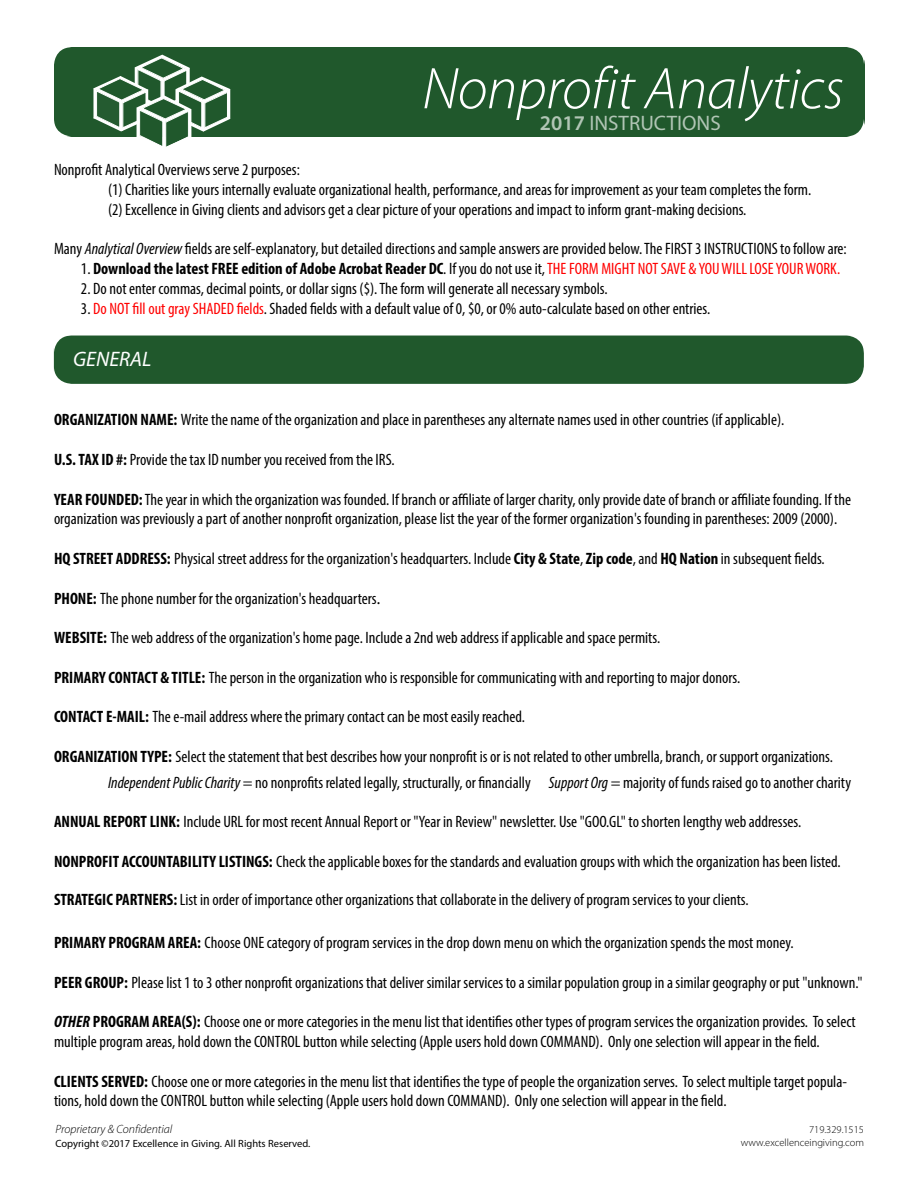
<style>
.page{position:relative;width:918px;height:1188px;background:#fff}
.page>*{position:absolute;margin:0;border:0;box-sizing:border-box;transform-origin:0 0}
.t1{font:italic 300 59.25px "Myriad Pro";letter-spacing:-.01em;color:#fff}
.t2{font:21px "Myriad Pro";color:#b1c5b5}
.t3{font:italic 21px "Myriad Pro";color:#fff}
.t4{font:condensed 16.5px/19.8px "Myriad Pro";color:#000}
.t5{font:700 condensed 16.5px "Myriad Pro";color:#000}
.t6{font:italic 300 12px "Myriad Pro";color:#000}
.t7{font:10.5px "Myriad Pro";color:#000}
.t8{font:300 10.5px/12.6px "Myriad Pro";color:#000;text-align:right}
.s1{font-weight:600}
.s2{font-style:italic}
.s3{font-weight:400}
.s4{font-weight:400;color:#f00}
.s5{color:#f00}
.s6{font-weight:700}
.s7{font-stretch:normal}
.s8{font-weight:700;font-style:italic}
</style>
<div class="page">
<div style="left:54px;top:336px;width:810px;height:48px;background:#20582c;border:3px solid #20582c"></div>
<svg style="left:36px;top:318px;width:36px;height:36px"></svg>
<svg style="left:846px;top:318px;width:36px;height:36px"></svg>
<svg style="left:36px;top:366px;width:36px;height:36px"></svg>
<svg style="left:846px;top:366px;width:36px;height:36px"></svg>
<div style="left:54px;top:47px;width:810px;height:89px;background:#20582c"></div>
<svg style="left:90px;top:54px;width:144px;height:93px"></svg>
<hr style="left:227px;top:89px;width:3px;height:30px;background:#fff">
<svg style="left:36px;top:29px;width:36px;height:36px"></svg>
<svg style="left:846px;top:29px;width:36px;height:36px"></svg>
<svg style="left:36px;top:118px;width:36px;height:36px"></svg>
<svg style="left:846px;top:118px;width:36px;height:36px"></svg>
<h1 class="t1" style="left:422px;top:57px;width:423px">Nonprofit Analytics</h1>
<p class="t2" style="left:540px;top:111px;width:182px"><span class="s1">2017</span> INSTRUCTIONS</p>
<p class="t4" style="left:108px;top:160px;width:705px;text-indent:-54px">Nonprofit Analytical Overviews serve 2 purposes:<br>(1) Charities like yours internally evaluate organizational health, performance, and areas for improvement as your team completes the form. (2) Excellence in Giving clients and advisors get a clear picture of your operations and impact to inform grant-making decisions.</p>
<p class="t4" style="left:54px;top:239px;width:794px">Many <span class="s2">Analytical Overview</span> fields are self-explanatory, but detailed directions and sample answers are provided below. The FIRST 3 INSTRUCTIONS to follow are:</p>
<p class="t5" style="left:81px;top:258px;width:761px"><span class="s3">1.</span> Download the latest FREE edition of Adobe Acrobat Reader DC<span class="s3">. If you do not use it,</span> <span class="s4">THE FORM MIGHT NOT SAVE &amp; YOU WILL LOSE YOUR WORK.</span></p>
<p class="t4" style="left:81px;top:279px;width:528px">2. Do not enter commas, decimal points, or dollar signs ($). The form will generate all necessary symbols.</p>
<p class="t4" style="left:81px;top:298px;width:631px">3. <span class="s5">Do NOT fill out gray SHADED fields</span>. Shaded fields with a default value of 0, $0, or 0% auto-calculate based on other entries.</p>
<p class="t3" style="left:73px;top:346px;width:80px">GENERAL</p>
<p class="t4" style="left:54px;top:410px;width:732px"><span class="s6">ORGANIZATION NAME:</span> Write the name of the organization and place in parentheses any alternate names used in other countries (if applicable).</p>
<p class="t4" style="left:54px;top:450px;width:342px"><span class="s6">U.S. TAX ID #:</span> Provide the tax ID number you received from the IRS.</p>
<p class="t4" style="left:54px;top:489px;width:799px"><span class="s6">YEAR FOUNDED:</span> The year in which the organization was founded. If branch or affiliate of larger charity, only provide date of branch or affiliate founding. If the organization was previously a part of another nonprofit organization, please list the year of the former organization's founding in parentheses: 2009 (2000).</p>
<p class="t4" style="left:54px;top:549px;width:772px"><span class="s6">HQ STREET ADDRESS:</span> Physical street address for the organization's headquarters. Include <span class="s6">City &amp; State</span>, <span class="s6">Zip code</span>, and <span class="s6">HQ Nation</span> in subsequent fields.</p>
<p class="t4" style="left:54px;top:588px;width:328px"><span class="s6">PHONE:</span> The phone number for the organization's headquarters<span class="s7">.</span></p>
<p class="t4" style="left:54px;top:628px;width:608px"><span class="s6">WEBSITE:</span> The web address of the organization's home page. Include a 2nd web address if applicable and space permits.</p>
<p class="t4" style="left:54px;top:667px;width:688px"><span class="s6">PRIMARY CONTACT &amp; TITLE:</span> The person in the organization who is responsible for communicating with and reporting to major donors.</p>
<p class="t4" style="left:54px;top:707px;width:473px"><span class="s6">CONTACT E-MAIL:</span> The e-mail address where the primary contact can be most easily reached.</p>
<p class="t4" style="left:108px;top:744px;width:745px;line-height:25.8px;text-indent:-54px"><span class="s6">ORGANIZATION TYPE:</span> Select the statement that best describes how your nonprofit is or is not related to other umbrella, branch, or support organizations.<br><span class="s2">Independent Public Charity</span> = no nonprofits related legally, structurally, or financially <span class="s2">Support Org</span> = majority of funds raised go to another charity</p>
<p class="t4" style="left:54px;top:812px;width:749px"><span class="s6">ANNUAL REPORT LINK:</span> Include URL for most recent Annual Report or "Year in Review" newsletter. Use "GOO.GL" to shorten lengthy web addresses.</p>
<p class="t4" style="left:54px;top:852px;width:788px"><span class="s6">NONPROFIT ACCOUNTABILITY LISTINGS:</span> Check the applicable boxes for the standards and evaluation groups with which the organization has been listed.</p>
<p class="t4" style="left:54px;top:889px;width:696px"><span class="s6">STRATEGIC PARTNERS:</span> List in order of importance other organizations that collaborate in the delivery of program services to your clients.</p>
<p class="t4" style="left:54px;top:933px;width:741px"><span class="s6">PRIMARY PROGRAM AREA:</span> Choose ONE category of program services in the drop down menu on which the organization spends the most money.</p>
<p class="t4" style="left:54px;top:972px;width:810px"><span class="s6">PEER GROUP:</span> Please list 1 to 3 other nonprofit organizations that deliver similar services to a similar population group in a similar geography or put "unknown."</p>
<p class="t4" style="left:54px;top:1012px;width:803px"><span class="s8">OTHER</span> <span class="s6">PROGRAM AREA(S):</span> Choose one or more categories in the menu list that identifies other types of program services the organization provides. To select multiple program areas, hold down the CONTROL button while selecting (Apple users hold down COMMAND). Only one selection will appear in the field.</p>
<p class="t4" style="left:54px;top:1071px;width:795px"><span class="s6">CLIENTS SERVED:</span> Choose one or more categories in the menu list that identifies the type of people the organization serves. To select multiple target popula&shy;tions, hold down the CONTROL button while selecting (Apple users hold down COMMAND). Only one selection will appear in the field.</p>
<p class="t6" style="left:56px;top:1123px;width:118px">Proprietary &amp; Confidential</p>
<p class="t7" style="left:56px;top:1137px;width:257px">Copyright ©2017 Excellence in Giving. All Rights Reserved.</p>
<p class="t8" style="left:741px;top:1124px;width:125px">719.329.1515 www.excellenceingiving.com</p>
</div>
